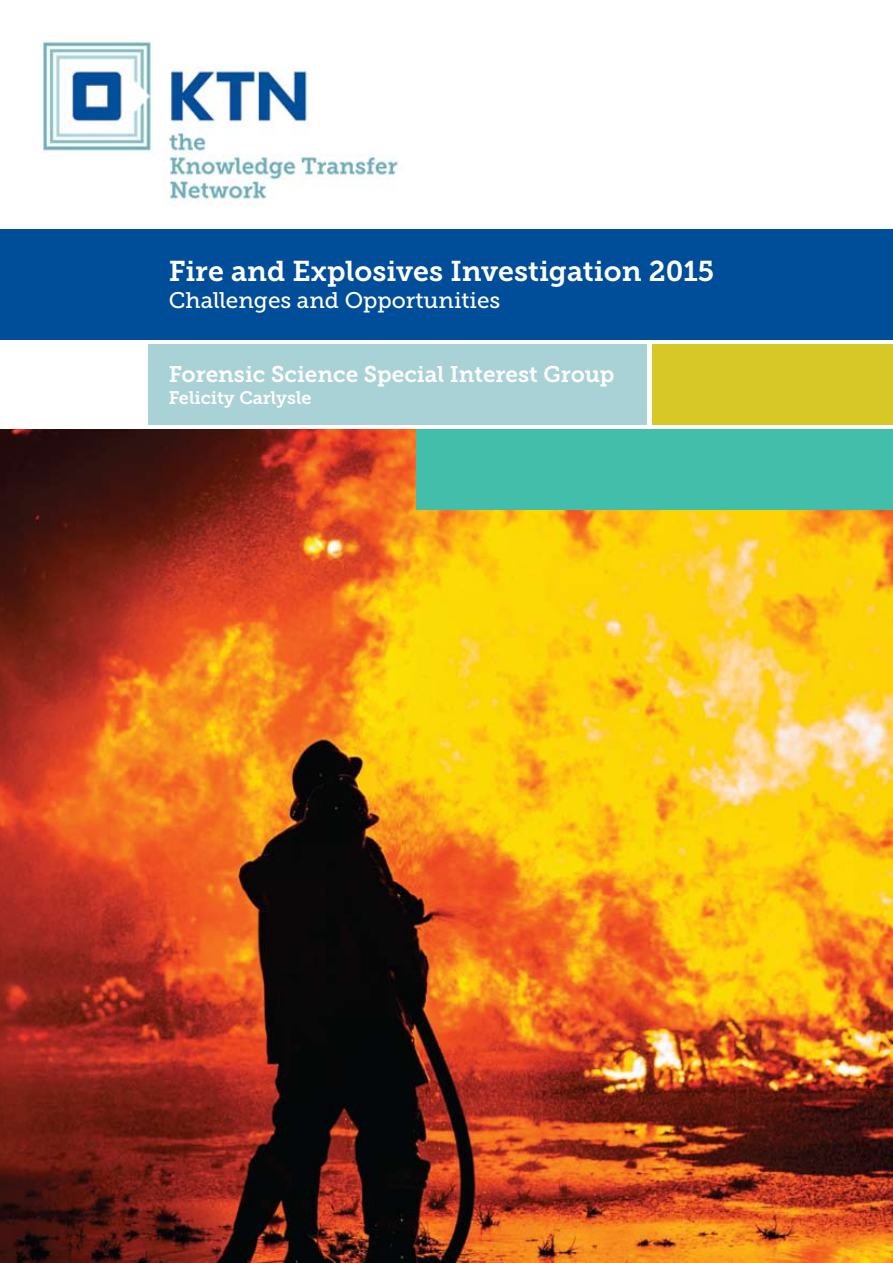
<style>
.page{position:relative;width:893px;height:1263px;background:#fff}
.page>*{position:absolute;margin:0;border:0;box-sizing:border-box;transform-origin:0 0}
.t1{font:28.5px "Museo Slab 700";color:#fff}
.t2{font:22.5px "Museo Slab 700";color:#fff}
.t3{font:22.5px "Museo Slab 500";color:#fff}
.t4{font:18px "Museo Slab 700";color:#fff}
</style>
<div class="page">
<img style="left:0;top:429px;width:893px;height:834px">
<img style="left:41px;top:41px;width:357px;height:165px">
<div style="left:0;top:229px;width:893px;height:110px;background:#004e99"></div>
<div style="left:148px;top:344px;width:745px;height:81px;background:#a9d2d7"></div>
<div style="left:417px;top:429px;width:476px;height:81px;background:#43beab"></div>
<div style="left:651px;top:344px;width:242px;height:81px;background:#d7c727"></div>
<hr style="left:647px;top:343px;width:4px;height:85px;background:#fff">
<p class="t1" style="left:169px;top:255px;width:547px">Fire and Explosives Investigation 2015</p>
<p class="t3" style="left:169px;top:287px;width:333px">Challenges and Opportunities</p>
<p class="t2" style="left:169px;top:362px;width:447px">Forensic Science Special Interest Group</p>
<p class="t4" style="left:169px;top:388px;width:144px">Felicity Carlysle</p>
</div>
